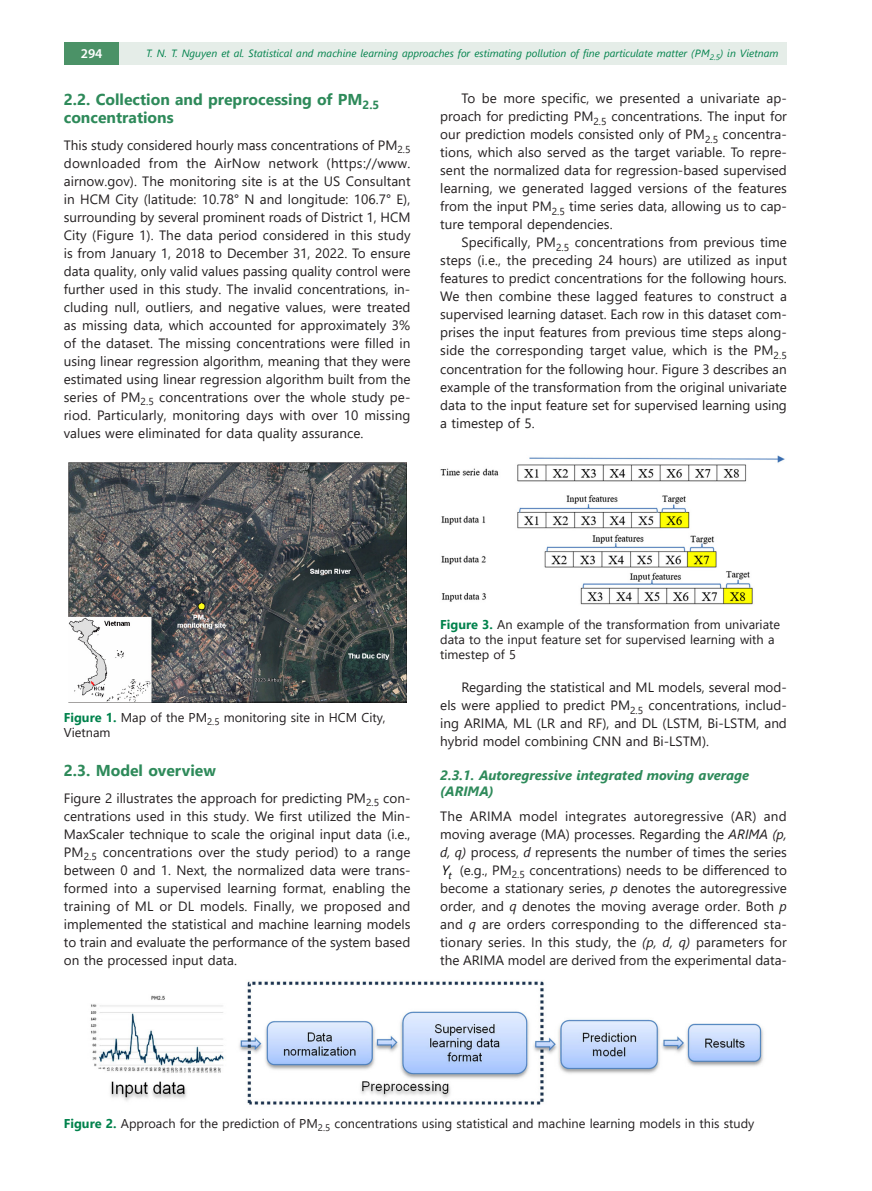
<style>
.page{position:relative;width:872px;height:1191px;background:#fff}
.page>*{position:absolute;margin:0;border:0;box-sizing:border-box;transform-origin:0 0}
.t1{font:700 15.75px/18px "Segoe UI";color:#2e8a5a}
.t2{font:13.5px/18px "Segoe UI";color:#231f20;text-align:justify}
.t3{font:italic 700 13.5px/16.5px "Segoe UI";color:#2e8a5a}
.t4{font:600 13.5px "Myriad Pro";color:#fff}
.t5{font:12.75px/15.3px "Segoe UI";color:#231f20}
.t6{font:italic 10.5px "Segoe UI";color:#01824c}
.s1{font-weight:700;color:#01824c}
.s2{font-style:italic}
.s3{font-style:italic;color:#000}
</style>
<div class="page">
<div style="left:64px;top:43px;width:55px;height:22px;background:#4b9267"></div>
<div style="left:119px;top:43px;width:668px;height:22px;background:#e5ede8"></div>
<img style="left:68px;top:462px;width:338px;height:240px">
<img style="left:440px;top:455px;width:345px;height:150px">
<img style="left:90px;top:981px;width:674px;height:124px">
<p class="t4" style="left:81px;top:45px;width:23px">294</p>
<p class="t6" style="left:146px;top:43px;width:633px">T. N. T. Nguyen et al. Statistical and machine learning approaches for estimating pollution of fine particulate matter (PM<sub>2.5</sub>) in Vietnam</p>
<p class="t1" style="left:64px;top:89px;width:317px">2.2. Collection and preprocessing of PM<sub>2.5 </sub>concentrations</p>
<p class="t2" style="left:64px;top:135px;width:348px">This study considered hourly mass concentrations of PM<sub>2.5 </sub>downloaded from the AirNow network (https://www. airnow.gov). The monitoring site is at the US Consultant in HCM City (latitude: 10.78° N and longitude: 106.7° E), surrounding by several prominent roads of District 1, HCM City (Figure 1). The data period considered in this study is from January 1, 2018 to December 31, 2022. To ensure data quality, only valid values passing quality control were further used in this study. The invalid concentrations, in&shy;cluding null, outliers, and negative values, were treated as missing data, which accounted for approximately 3% of the dataset. The missing concentrations were filled in using linear regression algorithm, meaning that they were estimated using linear regression algorithm built from the series of PM<sub>2.5</sub> concentrations over the whole study pe&shy;riod. Particularly, monitoring days with over 10 missing values were eliminated for data quality assurance.</p>
<p class="t2" style="left:440px;top:88px;width:348px;text-indent:21px">To be more specific, we presented a univariate ap&shy;proach for predicting PM<sub>2.5</sub> concentrations. The input for our prediction models consisted only of PM<sub>2.5</sub> concentra&shy;tions, which also served as the target variable. To repre&shy;sent the normalized data for regression-based supervised learning, we generated lagged versions of the features from the input PM<sub>2.5</sub> time series data, allowing us to cap&shy;ture temporal dependencies.</p>
<p class="t2" style="left:440px;top:232px;width:348px;text-indent:21px">Specifically, PM<sub>2.5</sub> concentrations from previous time steps (i.e., the preceding 24 hours) are utilized as input features to predict concentrations for the following hours.<br>We then combine these lagged features to construct a supervised learning dataset. Each row in this dataset com&shy;prises the input features from previous time steps along&shy;side the corresponding target value, which is the PM<sub>2.5 </sub>concentration for the following hour. Figure 3 describes an example of the transformation from the original univariate data to the input feature set for supervised learning using a timestep of 5.</p>
<p class="t5" style="left:64px;top:708px;width:323px"><span class="s1">Figure 1.</span> Map of the PM<sub>2.5</sub> monitoring site in HCM City,<br>Vietnam</p>
<p class="t1" style="left:64px;top:760px;width:154px">2.3. Model overview</p>
<p class="t2" style="left:64px;top:787px;width:348px">Figure 2 illustrates the approach for predicting PM<sub>2.5</sub> con&shy;centrations used in this study. We first utilized the Min-MaxScaler technique to scale the original input data (i.e., PM<sub>2.5</sub> concentrations over the study period) to a range between 0 and 1. Next, the normalized data were trans&shy;formed into a supervised learning format, enabling the training of ML or DL models. Finally, we proposed and implemented the statistical and machine learning models to train and evaluate the performance of the system based on the processed input data.</p>
<p class="t5" style="left:440px;top:615px;width:341px"><span class="s1">Figure 3.</span> An example of the transformation from univariate data to the input feature set for supervised learning with a timestep of 5</p>
<p class="t2" style="left:440px;top:677px;width:348px;text-indent:21px">Regarding the statistical and ML models, several mod&shy;els were applied to predict PM<sub>2.5</sub> concentrations, includ&shy;ing ARIMA, ML (LR and RF), and DL (LSTM, Bi-LSTM, and hybrid model combining CNN and Bi-LSTM).</p>
<p class="t3" style="left:440px;top:764px;width:310px">2.3.1. Autoregressive integrated moving average (ARIMA)</p>
<p class="t2" style="left:440px;top:805px;width:348px">The ARIMA model integrates autoregressive (AR) and moving average (MA) processes. Regarding the <span class="s2">ARIMA (p, d, q)</span> process, <span class="s2">d</span> represents the number of times the series <sub>t</sub><span class="s3">Y</span> (e.g., PM<sub>2.5</sub> concentrations) needs to be differenced to become a stationary series, <span class="s2">p</span> denotes the autoregressive order, and <span class="s2">q</span> denotes the moving average order. Both <span class="s2">p </span>and <span class="s2">q</span> are orders corresponding to the differenced sta&shy;tionary series. In this study, the <span class="s2">(p, d, q)</span> parameters for the ARIMA model are derived from the experimental data-</p>
<p class="t5" style="left:64px;top:1114px;width:692px"><span class="s1">Figure 2.</span> Approach for the prediction of PM<sub>2.5</sub> concentrations using statistical and machine learning models in this study</p>
</div>
